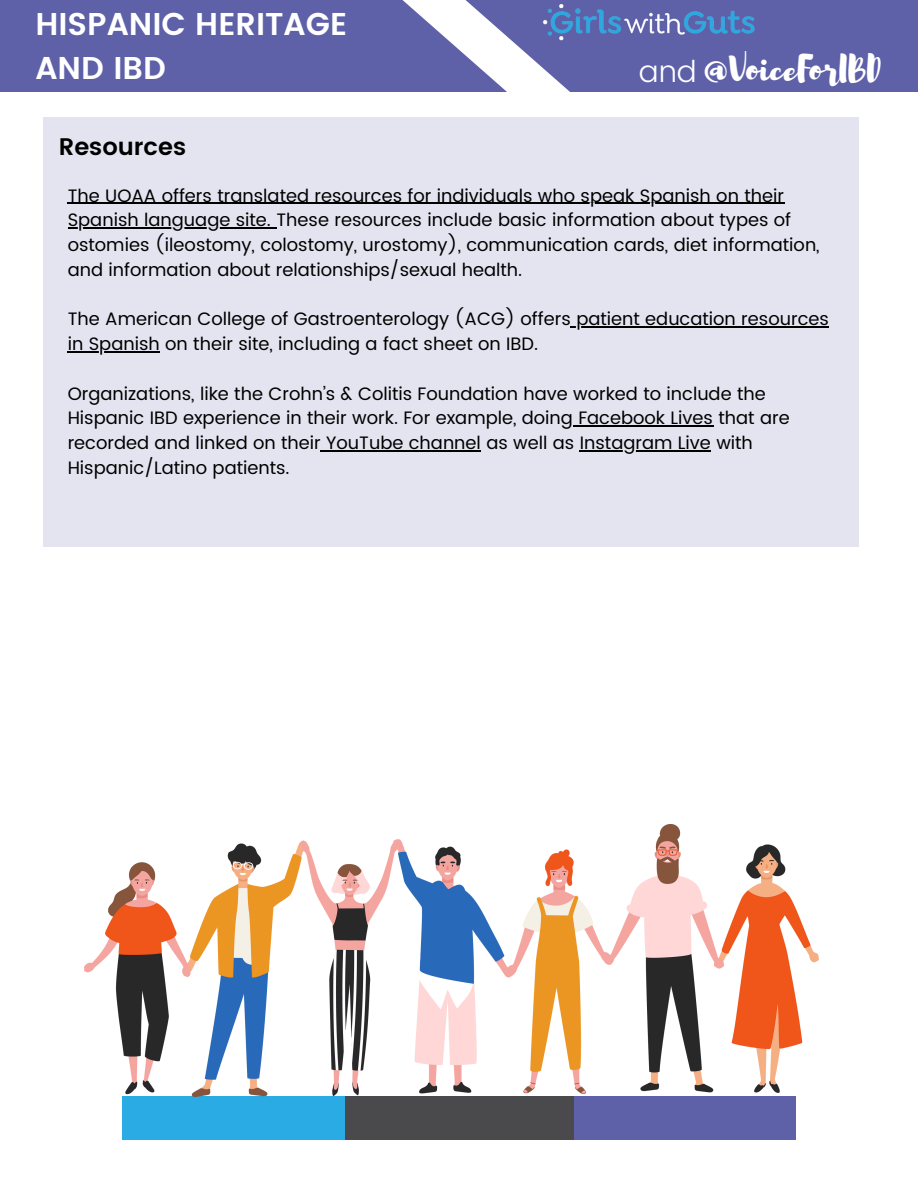
<style>
.page{position:relative;width:918px;height:1188px;background:#fff}
.page>*{position:absolute;margin:0;border:0;box-sizing:border-box;transform-origin:0 0}
.t1{font:36.3px "Brusher";color:#fff}
.t2{font:600 31.5px/43.8px "Poppins";color:#fff}
.t3{font:300 30px "Poppins";color:#fff}
.t4{font:600 24px "Poppins";color:#000}
.t5{font:18px/24.8px "Poppins";color:#000}
</style>
<div class="page">
<div style="left:0;top:0;width:918px;height:92px;background:#5e60a8"></div>
<svg style="left:402px;top:0;width:168px;height:92px"></svg>
<div style="left:122px;top:1096px;width:229px;height:43px;background:#2babe3"></div>
<div style="left:567px;top:1096px;width:229px;height:43px;background:#5e60a8"></div>
<div style="left:345px;top:1096px;width:228px;height:43px;background:#4a4a4d"></div>
<div style="left:43px;top:117px;width:816px;height:430px;background:#e4e4f0"></div>
<img style="left:541px;top:3px;width:214px;height:66px">
<img style="left:84px;top:824px;width:735px;height:273px">
<hr style="left:68px;top:203px;width:671px;height:1px;background:#000">
<hr style="left:739px;top:203px;width:45px;height:1px;background:#000">
<hr style="left:68px;top:228px;width:208px;height:1px;background:#000">
<hr style="left:571px;top:327px;width:258px;height:1px;background:#000">
<hr style="left:68px;top:351px;width:92px;height:1px;background:#000">
<hr style="left:573px;top:426px;width:140px;height:1px;background:#000">
<hr style="left:321px;top:450px;width:160px;height:1px;background:#000">
<hr style="left:580px;top:450px;width:131px;height:1px;background:#000">
<h2 class="t2" style="left:35px;top:2px;width:313px">HISPANIC HERITAGE<br>AND IBD</h2>
<h3 class="t3" style="left:639px;top:55px;width:59px">and</h3>
<p class="t1" style="left:705px;top:44px;width:177px">@VoiceForIBD</p>
<h1 class="t4" style="left:59px;top:133px;width:129px">Resources</h1>
<h3 class="t5" style="left:68px;top:183px;width:718px">The UOAA offers translated resources for individuals who speak Spanish on their</h3>
<h4 class="t5" style="left:68px;top:208px;width:753px">Spanish language site. These resources include basic information about types of ostomies (ileostomy, colostomy, urostomy), communication cards, diet information, and information about relationships/sexual health.</h4>
<h4 class="t5" style="left:68px;top:307px;width:763px">The American College of Gastroenterology (ACG) offers patient education resources</h4>
<p class="t5" style="left:68px;top:332px;width:472px">in Spanish on their site, including a fact sheet on IBD.</p>
<p class="t5" style="left:68px;top:381px;width:700px">Organizations, like the Crohn’s &amp; Colitis Foundation have worked to include the</p>
<p class="t5" style="left:68px;top:406px;width:724px">Hispanic IBD experience in their work. For example, doing Facebook Lives that are recorded and linked on their YouTube channel as well as Instagram Live with</p>
<p class="t5" style="left:68px;top:455px;width:224px">Hispanic/Latino patients.</p>
</div>
